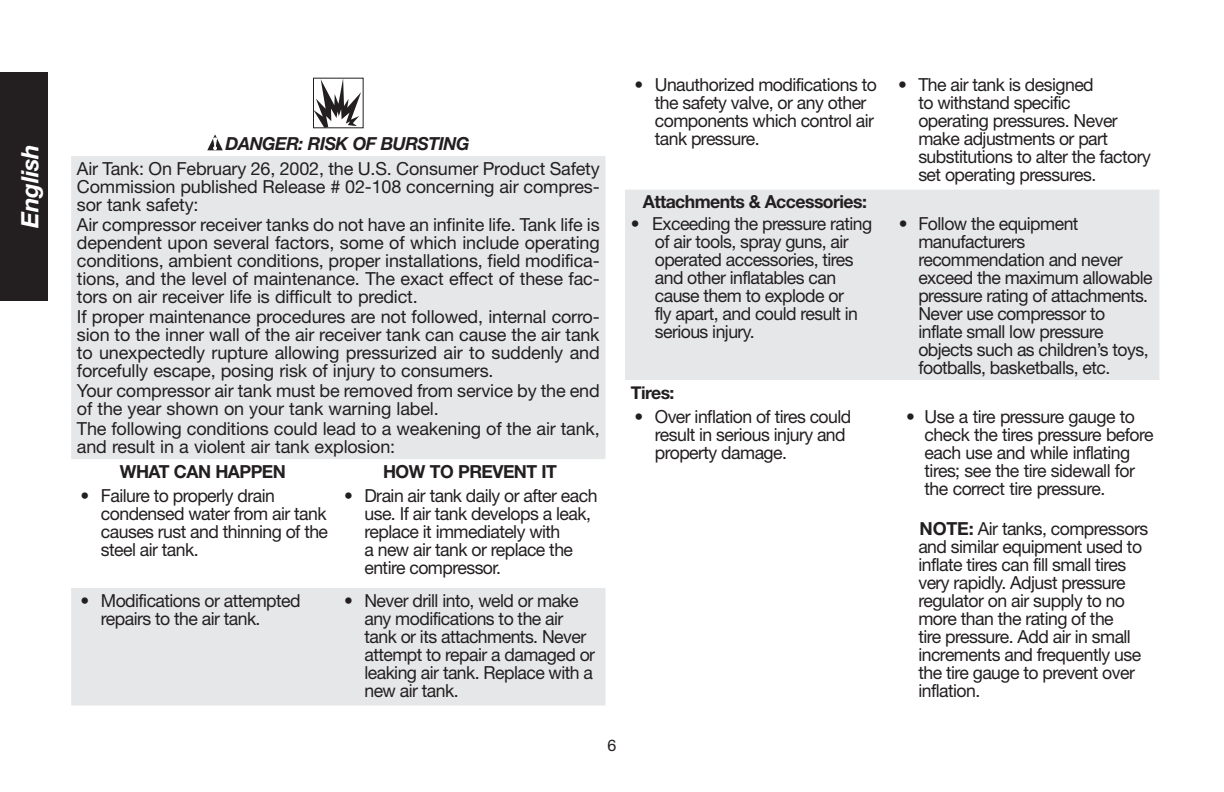
<style>
.page{position:relative;width:1224px;height:792px;background:#fff}
.page>*{position:absolute;margin:0;border:0;box-sizing:border-box;transform-origin:0 0}
.t1{font:italic 700 24px "Helvetica Neue LT Std";color:#fff}
.t2{font:18px/18px "Helvetica Neue LT Std";letter-spacing:-.03em;color:#231f20}
.t3{font:18px/18px "Helvetica Neue LT Std";letter-spacing:-.01em;color:#231f20}
.t4{font:700 18px "Helvetica Neue LT Std";letter-spacing:-.03em;color:#231f20}
.t5{font:italic 700 18px "Helvetica Neue LT Std";letter-spacing:-.03em;color:#231f20}
.t6{font:700 17.6px "Helvetica Neue LT Std";letter-spacing:-.03em;color:#231f20}
.t7{font:16px "Helvetica Neue LT Std";color:#231f20}
.s1{font-weight:700}
</style>
<div class="page">
<div style="left:0;top:72px;width:48px;height:228px;background:#231f20"></div>
<svg style="left:71px;top:156px;width:535px;height:550px;fill:#e6e7e9"></svg>
<svg style="left:315px;top:80px;width:46px;height:46px"></svg>
<div style="left:313px;top:78px;width:51px;height:50px;border:1px solid #231f20"></div>
<svg style="left:207px;top:134px;width:16px;height:16px"></svg>
<div style="left:625px;top:190px;width:534px;height:190px;background:#e6e7e9"></div>
<h1 class="t1" style="left:15px;top:228px;width:85px;rotate:-90deg">English</h1>
<p class="t5" style="left:226px;top:133px;width:245px">DANGER: RISK OF BURSTING</p>
<p class="t2" style="left:77px;top:159px;width:524px;text-align:justify">Air Tank: On February 26, 2002, the U.S. Consumer Product Safety Commission published Release # 02-108 concerning air compres&shy;sor tank safety:</p>
<p class="t2" style="left:77px;top:215px;width:524px;text-align:justify">Air compressor receiver tanks do not have an infinite life. Tank life is dependent upon several factors, some of which include operating conditions, ambient conditions, proper installations, field modifica&shy;tions, and the level of maintenance. The exact effect of these fac&shy;tors on air receiver life is difficult to predict.</p>
<p class="t2" style="left:77px;top:307px;width:524px;text-align:justify">If proper maintenance procedures are not followed, internal corro&shy;sion to the inner wall of the air receiver tank can cause the air tank to unexpectedly rupture allowing pressurized air to suddenly and forcefully escape, posing risk of injury to consumers.</p>
<p class="t3" style="left:77px;top:382px;width:524px">Your compressor air tank must be removed from service by the end of the year shown on your tank warning label.</p>
<p class="t3" style="left:77px;top:420px;width:524px">The following conditions could lead to a weakening of the air tank, and result in a violent air tank explosion:</p>
<p class="t4" style="left:120px;top:460px;width:168px">WHAT CAN HAPPEN</p>
<p class="t4" style="left:383px;top:460px;width:175px">HOW TO PREVENT IT</p>
<p class="t2" style="left:101px;top:486px;width:229px;text-indent:-20px">• Failure to properly drain condensed water from air tank causes rust and thinning of the steel air tank.</p>
<p class="t2" style="left:364px;top:486px;width:235px;text-indent:-20px">• Drain air tank daily or after each use. If air tank develops a leak, replace it immediately with<br>a new air tank or replace the entire compressor.</p>
<p class="t2" style="left:101px;top:591px;width:201px;text-indent:-20px">• Modifications or attempted repairs to the air tank.</p>
<p class="t2" style="left:364px;top:591px;width:232px;text-indent:-20px">• Never drill into, weld or make any modifications to the air tank or its attachments. Never attempt to repair a damaged or leaking air tank. Replace with a new air tank.</p>
<p class="t2" style="left:655px;top:75px;width:224px;text-indent:-20px">• Unauthorized modifications to the safety valve, or any other components which control air tank pressure.</p>
<p class="t2" style="left:918px;top:75px;width:234px;text-indent:-20px">• The air tank is designed<br>to withstand specific<br>operating pressures. Never make adjustments or part substitutions to alter the factory set operating pressures.</p>
<p class="t4" style="left:643px;top:191px;width:226px">Attachments &amp; Accessories:</p>
<p class="t2" style="left:655px;top:215px;width:219px;text-indent:-24px">• Exceeding the pressure rating of air tools, spray guns, air operated accessories, tires and other inflatables can cause them to explode or<br>fly apart, and could result in serious injury.</p>
<p class="t2" style="left:918px;top:215px;width:236px;text-indent:-20px">• Follow the equipment manufacturers recommendation and never exceed the maximum allowable pressure rating of attachments.<br>Never use compressor to inflate small low pressure objects such as children’s toys, footballs, basketballs, etc.</p>
<p class="t6" style="left:631px;top:381px;width:45px">Tires:</p>
<p class="t2" style="left:655px;top:407px;width:198px;text-indent:-20px">• Over inflation of tires could result in serious injury and property damage.</p>
<p class="t2" style="left:925px;top:407px;width:231px;text-indent:-19px">• Use a tire pressure gauge to check the tires pressure before each use and while inflating tires; see the tire sidewall for the correct tire pressure.</p>
<p class="t2" style="left:918px;top:519px;width:231px"><span class="s1">NOTE:</span> Air tanks, compressors and similar equipment used to inflate tires can fill small tires very rapidly. Adjust pressure regulator on air supply to no more than the rating of the<br>tire pressure. Add air in small increments and frequently use the tire gauge to prevent over inflation.</p>
<p class="t7" style="left:608px;top:736px;width:10px">6</p>
</div>
